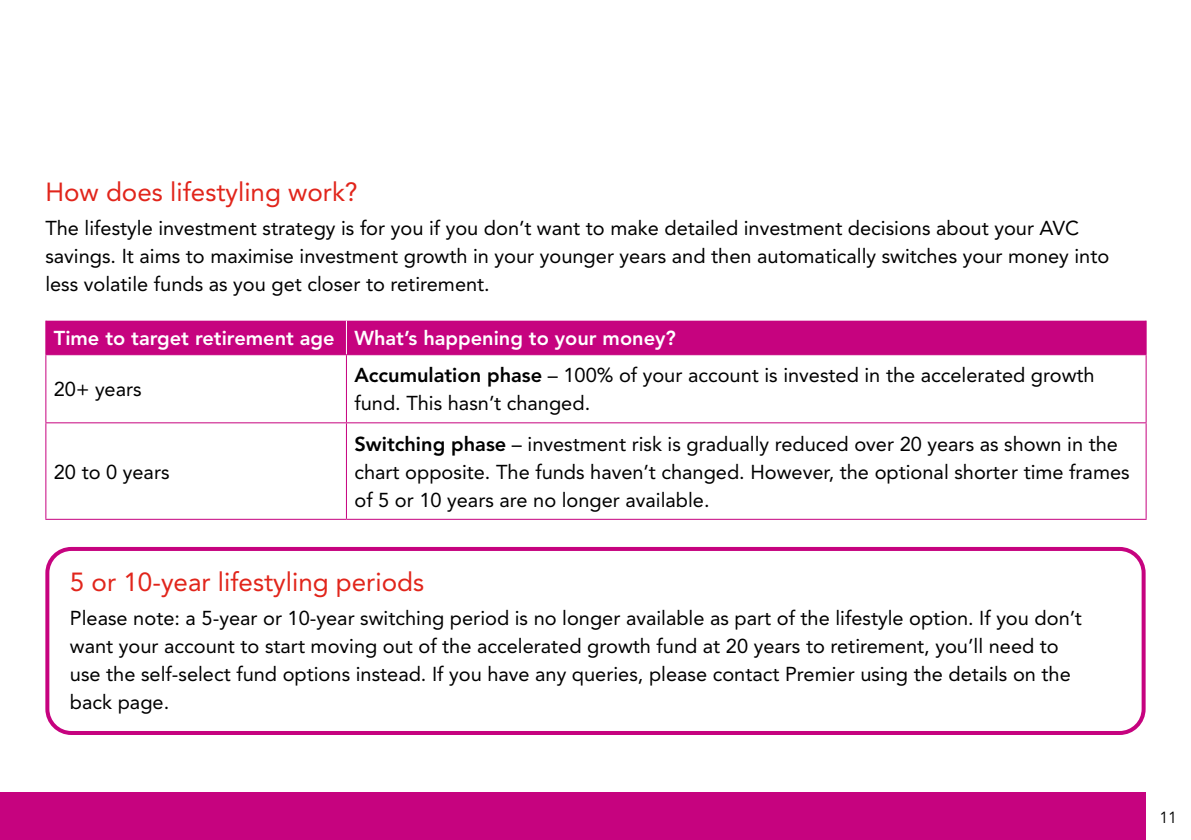
<style>
.page{position:relative;width:1191px;height:840px;background:#fff}
.page>*{position:absolute;margin:0;border:0;box-sizing:border-box;transform-origin:0 0}
.t1{font:26px "Avenir";color:#e1251b}
.t2{font:20px/28px "Avenir";color:#000}
.t3{font:800 20px "Avenir";color:#fff}
.t4{font:16px "Avenir";color:#000}
.s1{font-weight:800}
</style>
<div class="page">
<div style="left:0;top:792px;width:1145px;height:47px;background:#c6037f"></div>
<div style="left:46px;top:320px;width:1099px;height:34px;background:#c6037f"></div>
<hr style="left:45px;top:354px;width:301px;height:1px;background:#c6037f">
<hr style="left:45px;top:355px;width:1px;height:67px;background:#c6037f">
<hr style="left:346px;top:354px;width:800px;height:1px;background:#c6037f">
<hr style="left:346px;top:355px;width:1px;height:67px;background:#c6037f">
<hr style="left:1145px;top:355px;width:1px;height:67px;background:#c6037f">
<hr style="left:45px;top:422px;width:301px;height:1px;background:#c6037f">
<hr style="left:45px;top:423px;width:1px;height:95px;background:#c6037f">
<hr style="left:346px;top:422px;width:800px;height:1px;background:#c6037f">
<hr style="left:346px;top:423px;width:1px;height:95px;background:#c6037f">
<hr style="left:1145px;top:423px;width:1px;height:95px;background:#c6037f">
<hr style="left:45px;top:518px;width:301px;height:1px;background:#c6037f">
<hr style="left:346px;top:518px;width:800px;height:1px;background:#c6037f">
<hr style="left:45px;top:320px;width:1px;height:34px;background:#c6037f">
<hr style="left:1145px;top:320px;width:1px;height:34px;background:#c6037f">
<hr style="left:346px;top:320px;width:1px;height:34px;background:#fff">
<div style="left:45px;top:546px;width:1100px;height:188px;border:4px solid #c6037f;border-radius:24px"></div>
<h1 class="t1" style="left:45px;top:177px;width:314px">How does lifestyling work?</h1>
<p class="t2" style="left:45px;top:214px;width:1065px">The lifestyle investment strategy is for you if you don’t want to make detailed investment decisions about your AVC savings. It aims to maximise investment growth in your younger years and then automatically switches your money into less volatile funds as you get closer to retirement.</p>
<p class="t3" style="left:54px;top:326px;width:623px">Time to target retirement age What’s happening to your money?</p>
<p class="t2" style="left:54px;top:375px;width:89px">20+ years</p>
<p class="t2" style="left:354px;top:361px;width:741px"><span class="s1">Accumulation phase</span> – 100% of your account is invested in the accelerated growth fund. This hasn’t changed.</p>
<p class="t2" style="left:54px;top:457px;width:117px">20 to 0 years</p>
<p class="t2" style="left:354px;top:429px;width:776px"><span class="s1">Switching phase</span> – investment risk is gradually reduced over 20 years as shown in the chart opposite. The funds haven’t changed. However, the optional shorter time frames of 5 or 10 years are no longer available.</p>
<h1 class="t1" style="left:70px;top:566px;width:356px">5 or 10-year lifestyling periods</h1>
<p class="t2" style="left:70px;top:603px;width:1013px">Please note: a 5-year or 10-year switching period is no longer available as part of the lifestyle option. If you don’t want your account to start moving out of the accelerated growth fund at 20 years to retirement, you’ll need to use the self-select fund options instead. If you have any queries, please contact Premier using the details on the back page.</p>
<p class="t4" style="left:1159px;top:807px;width:19px">11</p>
</div>
